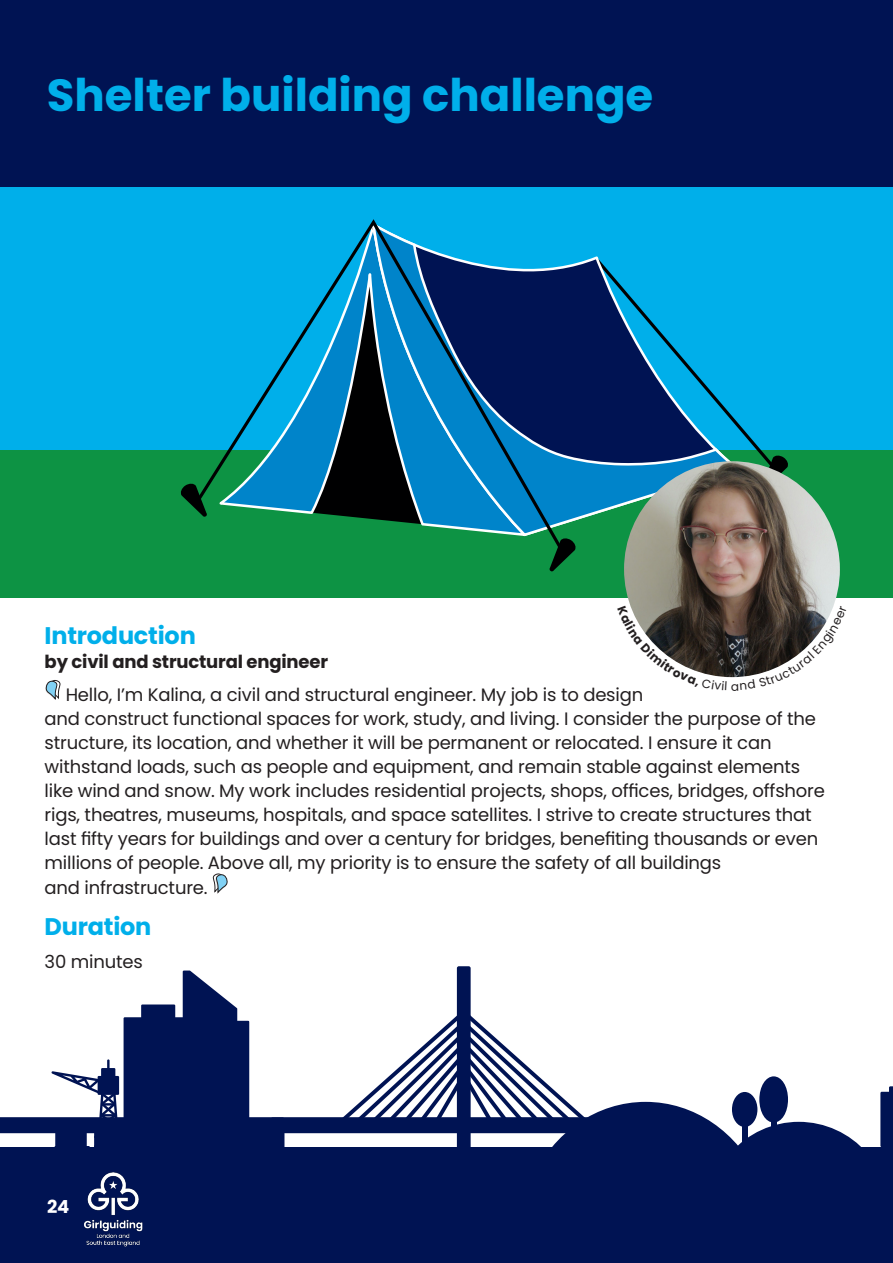
<style>
.page{position:relative;width:893px;height:1263px;background:#fff}
.page>*{position:absolute;margin:0;border:0;box-sizing:border-box;transform-origin:0 0}
.t1{font:700 45px "Poppins";color:#00afea}
.t2{font:700 24px "Poppins";letter-spacing:-.01em;color:#00afea}
.t3{font:18px/24.2px "Poppins";letter-spacing:-.01em;color:#231f20}
.t4{font:700 18px "Poppins";letter-spacing:-.01em;color:#231f20}
.t5{font:700 18px "Poppins";color:#fff}
</style>
<div class="page">
<div style="left:45px;top:681px;width:12px;height:19px;background:#231f20;opacity:.2"></div>
<svg style="left:46px;top:680px;width:14px;height:20px"></svg>
<svg style="left:213px;top:873px;width:15px;height:20px"></svg>
<div style="left:0;top:1147px;width:893px;height:116px;background:#001353"></div>
<img style="left:84px;top:1184px;width:59px;height:63px">
<div style="left:0;top:0;width:893px;height:187px;background:#001353"></div>
<svg style="left:0;top:966px;width:893px;height:218px"></svg>
<div style="left:0;top:187px;width:893px;height:275px;background:#00afea"></div>
<div style="left:0;top:451px;width:893px;height:147px;background:#0d9344"></div>
<svg style="left:567px;top:256px;width:91px;height:282px"></svg>
<svg style="left:197px;top:219px;width:370px;height:319px"></svg>
<svg style="left:549px;top:538px;width:27px;height:34px"></svg>
<svg style="left:595px;top:258px;width:194px;height:232px"></svg>
<svg style="left:181px;top:483px;width:27px;height:35px"></svg>
<img style="left:624px;top:461px;width:216px;height:216px;border-radius:108px">
<svg style="left:630px;top:606px;width:204px;height:72px"></svg>
<p class="t1" style="left:47px;top:69px;width:608px">Shelter building challenge</p>
<p class="t2" style="left:45px;top:622px;width:153px">Introduction</p>
<p class="t4" style="left:45px;top:651px;width:285px">by civil and structural engineer</p>
<p class="t3" style="left:45px;top:682px;width:782px;text-indent:21px">Hello, I’m Kalina, a civil and structural engineer. My job is to design<br>and construct functional spaces for work, study, and living. I consider the purpose of the structure, its location, and whether it will be permanent or relocated. I ensure it can withstand loads, such as people and equipment, and remain stable against elements like wind and snow. My work includes residential projects, shops, offices, bridges, offshore rigs, theatres, museums, hospitals, and space satellites. I strive to create structures that last fifty years for buildings and over a century for bridges, benefiting thousands or even millions of people. Above all, my priority is to ensure the safety of all buildings<br>and infrastructure.</p>
<p class="t2" style="left:45px;top:913px;width:108px">Duration</p>
<p class="t3" style="left:45px;top:949px;width:100px">30 minutes</p>
<p class="t5" style="left:47px;top:1197px;width:24px">24</p>
</div>
